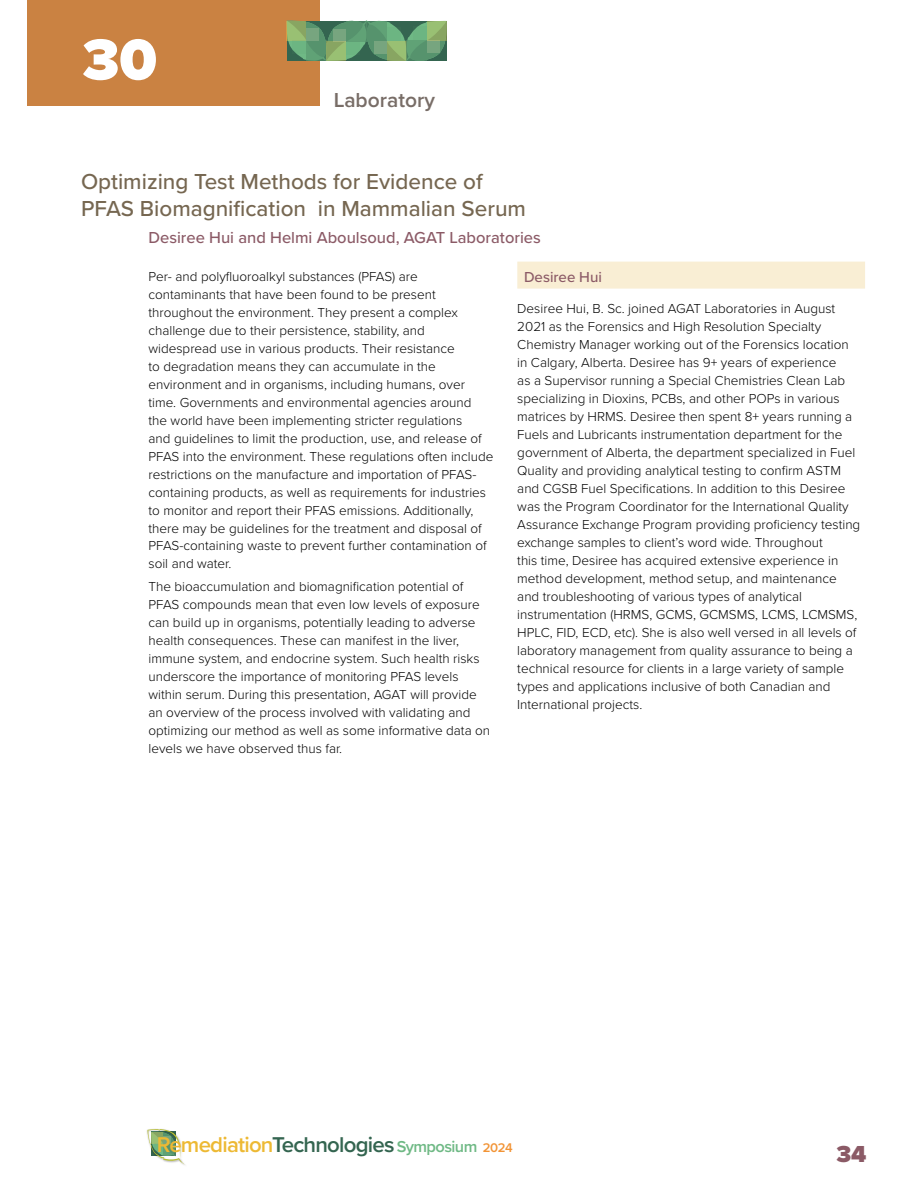
<style>
.page{position:relative;width:918px;height:1188px;background:#fff}
.page>*{position:absolute;margin:0;border:0;box-sizing:border-box;transform-origin:0 0}
.t1{font:900 60px "Proxima Nova";color:#fff}
.t2{font:900 24px "Proxima Nova";color:#8b5a66}
.t3{font:500 22.5px/27px "Proxima Nova";color:#766751}
.t4{font:600 22.2px "Proxima Nova";letter-spacing:-.035em;color:#346550}
.t5{font:600 21px "Proxima Nova";color:#786d67}
.t6{font:500 16.5px "Proxima Nova";color:#8b5a66}
.t7{font:500 15px "Proxima Nova";color:#8b5a66}
.t8{font:300 13.5px/18px "Proxima Nova";color:#000}
.s1{color:#edb934}
.s2{font-size:16.35px;color:#6fb985}
.s3{font-size:13.05px;color:#f29436}
</style>
<div class="page">
<svg style="left:147px;top:1129px;width:38px;height:36px"></svg>
<div style="left:517px;top:262px;width:348px;height:27px;background:#f9eed4"></div>
<div style="left:27px;top:0;width:292px;height:106px;background:#ca8242"></div>
<svg style="left:287px;top:20px;width:160px;height:41px"></svg>
<svg style="left:427px;top:21px;width:19px;height:19px"></svg>
<svg style="left:406px;top:40px;width:21px;height:21px"></svg>
<div style="left:427px;top:40px;width:12px;height:13px;background:#77a57f"></div>
<div style="left:413px;top:26px;width:14px;height:14px;background:#6cb582"></div>
<h1 class="t1" style="left:82px;top:34px;width:76px">30</h1>
<h3 class="t5" style="left:334px;top:91px;width:103px">Laboratory</h3>
<h3 class="t3" style="left:81px;top:170px;width:447px">Optimizing Test Methods for Evidence of<br>PFAS Biomagnification in Mammalian Serum</h3>
<p class="t6" style="left:148px;top:231px;width:394px">Desiree Hui and Helmi Aboulsoud, AGAT Laboratories</p>
<p class="t8" style="left:148px;top:268px;width:346px">Per- and polyfluoroalkyl substances (PFAS) are contaminants that have been found to be present throughout the environment. They present a complex challenge due to their persistence, stability, and widespread use in various products. Their resistance<br>to degradation means they can accumulate in the environment and in organisms, including humans, over time. Governments and environmental agencies around the world have been implementing stricter regulations<br>and guidelines to limit the production, use, and release of PFAS into the environment. These regulations often include restrictions on the manufacture and importation of PFAS&shy;containing products, as well as requirements for industries to monitor and report their PFAS emissions. Additionally, there may be guidelines for the treatment and disposal of PFAS-containing waste to prevent further contamination of soil and water.</p>
<p class="t8" style="left:148px;top:578px;width:343px">The bioaccumulation and biomagnification potential of PFAS compounds mean that even low levels of exposure can build up in organisms, potentially leading to adverse health consequences. These can manifest in the liver, immune system, and endocrine system. Such health risks underscore the importance of monitoring PFAS levels within serum. During this presentation, AGAT will provide an overview of the process involved with validating and optimizing our method as well as some informative data on levels we have observed thus far.</p>
<p class="t7" style="left:524px;top:271px;width:79px">Desiree Hui</p>
<p class="t8" style="left:517px;top:301px;width:345px">Desiree Hui, B. Sc. joined AGAT Laboratories in August 2021 as the Forensics and High Resolution Specialty Chemistry Manager working out of the Forensics location in Calgary, Alberta. Desiree has 9+ years of experience<br>as a Supervisor running a Special Chemistries Clean Lab specializing in Dioxins, PCBs, and other POPs in various matrices by HRMS. Desiree then spent 8+ years running a Fuels and Lubricants instrumentation department for the government of Alberta, the department specialized in Fuel Quality and providing analytical testing to confirm ASTM and CGSB Fuel Specifications. In addition to this Desiree was the Program Coordinator for the International Quality Assurance Exchange Program providing proficiency testing exchange samples to client’s word wide. Throughout<br>this time, Desiree has acquired extensive experience in method development, method setup, and maintenance and troubleshooting of various types of analytical instrumentation (HRMS, GCMS, GCMSMS, LCMS, LCMSMS, HPLC, FID, ECD, etc). She is also well versed in all levels of laboratory management from quality assurance to being a technical resource for clients in a large variety of sample types and applications inclusive of both Canadian and International projects.</p>
<h3 class="t4" style="left:157px;top:1136px;width:357px"><span class="s1">Remediation</span>Technologies <span class="s2">Symposium</span> <span class="s3">2024</span></h3>
<h2 class="t2" style="left:836px;top:1144px;width:32px">34</h2>
</div>
